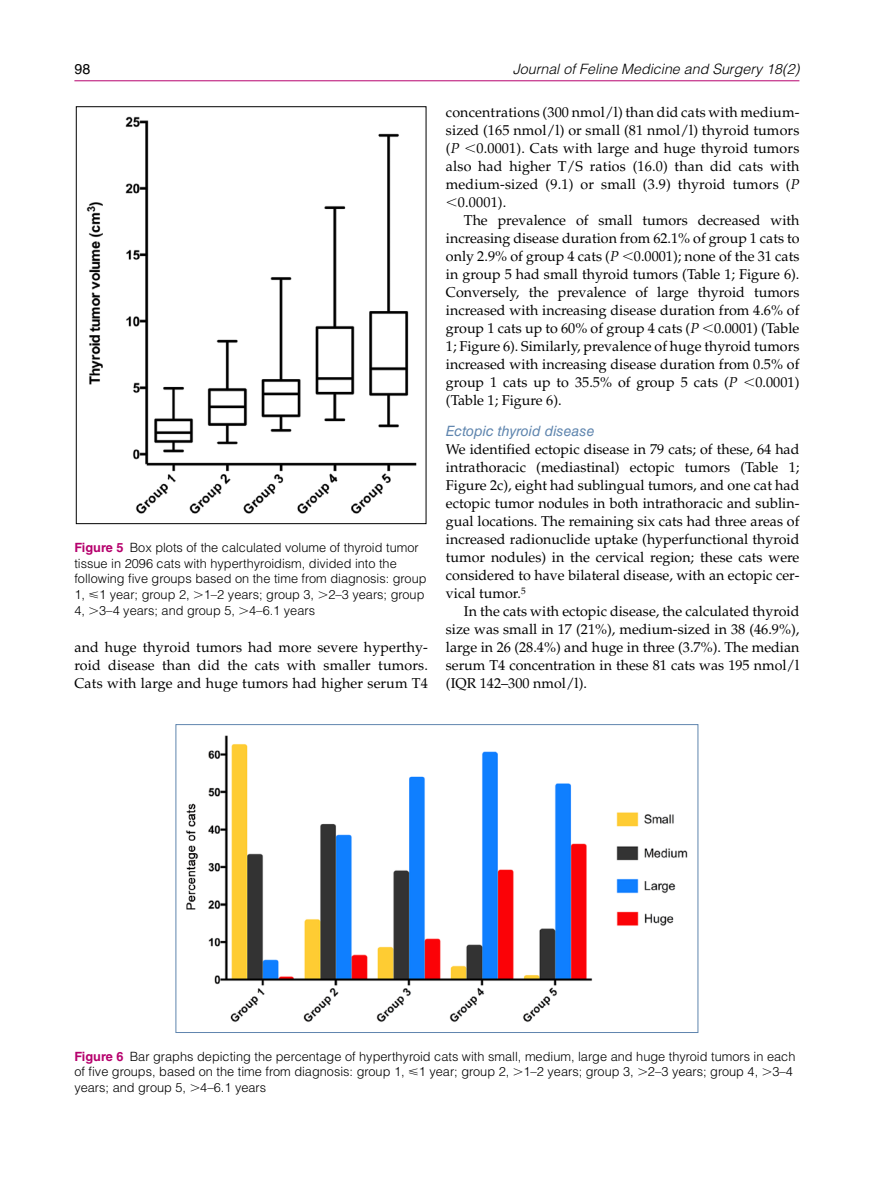
<style>
.page{position:relative;width:893px;height:1191px;background:#fff}
.page>*{position:absolute;margin:0;border:0;box-sizing:border-box;transform-origin:0 0}
.t1{font:14.25px/18px "Palatino LT Std";color:#000;text-align:justify}
.t2{font:italic 300 14.25px "Helvetica LT Std";color:#000}
.t3{font:italic 14.25px "Helvetica LT Std";color:#5f85ae}
.t4{font:14.25px "Helvetica LT Std";color:#000}
.t5{font:300 12.75px/15.8px "Helvetica LT Std";color:#000}
.s1{font-weight:700;color:#b6006d}
.s2{font-style:italic}
</style>
<div class="page">
<hr style="left:74px;top:80px;width:725px;height:1px;background:#b6006d">
<img style="left:86px;top:116px;width:331px;height:398px">
<div style="left:76px;top:106px;width:350px;height:418px;border:1px solid #000"></div>
<img style="left:186px;top:735px;width:502px;height:287px">
<div style="left:176px;top:724px;width:522px;height:309px;border:1px solid #5f85ae"></div>
<p class="t4" style="left:74px;top:61px;width:17px">98</p>
<p class="t2" style="left:513px;top:60px;width:288px">Journal of Feline Medicine and Surgery 18(2)</p>
<p class="t5" style="left:74px;top:539px;width:354px"><span class="s1">Figure 5</span> Box plots of the calculated volume of thyroid tumor tissue in 2096 cats with hyperthyroidism, divided into the following five groups based on the time from diagnosis: group 1, ⩽1 year; group 2, 1–2 years; group 3, 2–3 years; group 4, 3–4 years; and group 5, 4–6.1 years</p>
<p class="t1" style="left:74px;top:638px;width:355px">and huge thyroid tumors had more severe hyperthy&shy;roid disease than did the cats with smaller tumors.<br>Cats with large and huge tumors had higher serum T4</p>
<p class="t1" style="left:446px;top:103px;width:355px">concentrations (300 nmol/l) than did cats with medium-</p>
<p class="t1" style="left:446px;top:121px;width:355px">sized (165 nmol/l) or small (81 nmol/l) thyroid tumors</p>
<p class="t1" style="left:446px;top:139px;width:355px">(<span class="s2">P</span> 0.0001). Cats with large and huge thyroid tumors</p>
<p class="t1" style="left:446px;top:157px;width:355px">also had higher T/S ratios (16.0) than did cats with</p>
<p class="t1" style="left:446px;top:175px;width:355px">medium-sized (9.1) or small (3.9) thyroid tumors (<span class="s2">P</span></p>
<p class="t1" style="left:458px;top:193px;width:50px">0.0001).</p>
<p class="t1" style="left:464px;top:211px;width:337px">The prevalence of small tumors decreased with</p>
<p class="t1" style="left:446px;top:229px;width:355px">increasing disease duration from 62.1% of group 1 cats to</p>
<p class="t1" style="left:446px;top:247px;width:355px">only 2.9% of group 4 cats (<span class="s2">P</span> 0.0001); none of the 31 cats</p>
<p class="t1" style="left:446px;top:265px;width:355px">in group 5 had small thyroid tumors (Table 1; Figure 6).</p>
<p class="t1" style="left:446px;top:283px;width:355px">Conversely, the prevalence of large thyroid tumors</p>
<p class="t1" style="left:446px;top:301px;width:355px">increased with increasing disease duration from 4.6% of</p>
<p class="t1" style="left:446px;top:319px;width:355px">group 1 cats up to 60% of group 4 cats (<span class="s2">P</span> 0.0001) (Table</p>
<p class="t1" style="left:446px;top:337px;width:355px">1; Figure 6). Similarly, prevalence of huge thyroid tumors</p>
<p class="t1" style="left:446px;top:355px;width:355px">increased with increasing disease duration from 0.5% of</p>
<p class="t1" style="left:446px;top:373px;width:293px">group 1 cats up to 35.5% of group 5 cats (<span class="s2">P</span></p>
<p class="t1" style="left:755px;top:373px;width:45px">0.0001)</p>
<p class="t1" style="left:446px;top:391px;width:117px">(Table 1; Figure 6).</p>
<p class="t3" style="left:446px;top:423px;width:150px">Ectopic thyroid disease</p>
<p class="t1" style="left:446px;top:441px;width:355px">We identified ectopic disease in 79 cats; of these, 64 had intrathoracic (mediastinal) ectopic tumors (Table 1; Figure 2c), eight had sublingual tumors, and one cat had ectopic tumor nodules in both intrathoracic and sublin&shy;gual locations. The remaining six cats had three areas of increased radionuclide uptake (hyperfunctional thyroid tumor nodules) in the cervical region; these cats were considered to have bilateral disease, with an ectopic cer&shy;vical tumor.<sup>5</sup></p>
<p class="t1" style="left:446px;top:603px;width:355px;text-indent:18px">In the cats with ectopic disease, the calculated thyroid size was small in 17 (21%), medium-sized in 38 (46.9%), large in 26 (28.4%) and huge in three (3.7%). The median serum T4 concentration in these 81 cats was 195 nmol/l (IQR 142–300 nmol/l).</p>
<p class="t5" style="left:74px;top:1048px;width:722px"><span class="s1">Figure 6</span> Bar graphs depicting the percentage of hyperthyroid cats with small, medium, large and huge thyroid tumors in each of five groups, based on the time from diagnosis: group 1, ⩽1 year; group 2, 1–2 years; group 3, 2–3 years; group 4, 3–4 years; and group 5, 4–6.1 years</p>
</div>
